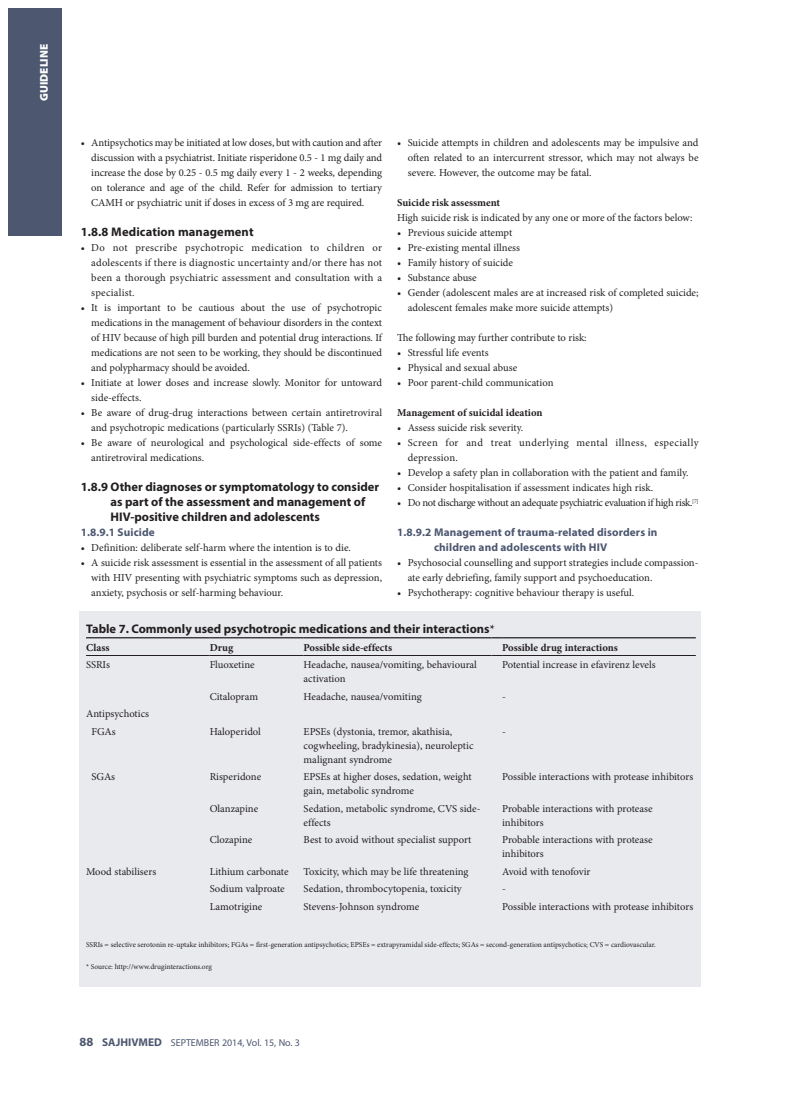
<style>
.page{position:relative;width:797px;height:1105px;background:#fff}
.page>*{position:absolute;margin:0;border:0;box-sizing:border-box;transform-origin:0 0}
.t1{font:700 12.5px/15px "Myriad Pro";color:#231f20}
.t2{font:700 11.25px/15px "Myriad Pro";letter-spacing:.01em;color:#4d5770}
.t3{font:900 11.25px "Myriad Pro";color:#fff}
.t4{font:10.62px/15px "Minion Pro";color:#231f20}
.t5{font:700 10.62px "Minion Pro";color:#231f20}
.t6{font:10.62px "Minion Pro";letter-spacing:-.03em;color:#231f20}
.t7{font:10.62px/15px "Minion Pro";letter-spacing:.03em;color:#231f20}
.t8{font:10px "Myriad Pro";color:#4d5770}
.t9{font:7.5px "Minion Pro";color:#231f20}
.s1{font-family:"Minion Pro"}
.s2{font-weight:700;font-size:12.5px}
.s3{font-weight:700;font-size:11.25px}
</style>
<div class="page">
<div style="left:9px;top:9px;width:53px;height:227px;background:#4d5770"></div>
<div style="left:79px;top:611px;width:621px;height:375px;background:#e9eaee"></div>
<hr style="left:86px;top:637px;width:124px;height:1px;background:#231f20">
<hr style="left:210px;top:637px;width:83px;height:1px;background:#231f20">
<hr style="left:304px;top:637px;width:187px;height:1px;background:#231f20">
<hr style="left:502px;top:637px;width:193px;height:1px;background:#231f20">
<hr style="left:86px;top:655px;width:124px;height:1px;background:#231f20">
<hr style="left:210px;top:655px;width:83px;height:1px;background:#231f20">
<hr style="left:304px;top:655px;width:187px;height:1px;background:#231f20">
<hr style="left:502px;top:655px;width:193px;height:1px;background:#231f20">
<p class="t3" style="left:38px;top:101px;width:58px;rotate:-90deg">GUIDELINE</p>
<p class="t4" style="left:91px;top:135px;width:292px;text-align:justify;text-indent:-11px">• Antipsychotics may be initiated at low doses, but with caution and after discussion with a psychiatrist. Initiate risperidone 0.5 - 1 mg daily and increase the dose by 0.25 - 0.5 mg daily every 1 - 2 weeks, depending on tolerance and age of the child. Refer for admission to tertiary CAMH or psychiatric unit if doses in excess of 3 mg are required.</p>
<p class="t1" style="left:81px;top:224px;width:174px">1.8.8 Medication management</p>
<p class="t4" style="left:91px;top:240px;width:292px;text-align:justify;text-indent:-11px">• Do not prescribe psychotropic medication to children or adolescents if there is diagnostic uncertainty and/or there has not been a thorough psychiatric assessment and consultation with a specialist.</p>
<p class="t4" style="left:91px;top:300px;width:292px;text-align:justify;text-indent:-11px">• It is important to be cautious about the use of psychotropic medications in the management of behaviour disorders in the context of HIV because of high pill burden and potential drug interactions. If medications are not seen to be working, they should be discontinued and polypharmacy should be avoided.</p>
<p class="t4" style="left:91px;top:375px;width:292px;text-indent:-11px">• Initiate at lower doses and increase slowly. Monitor for untoward side-effects.</p>
<p class="t4" style="left:91px;top:405px;width:292px;text-indent:-11px">• Be aware of drug-drug interactions between certain antiretroviral and psychotropic medications (particularly SSRIs) (Table 7).</p>
<p class="t4" style="left:91px;top:435px;width:292px;text-indent:-11px">• Be aware of neurological and psychological side-effects of some antiretroviral medications.</p>
<p class="t1" style="left:110px;top:479px;width:270px;text-indent:-30px">1.8.9 Other diagnoses or symptomatology to consider as part of the assessment and management of<br>HIV-positive children and adolescents</p>
<p class="t2" style="left:81px;top:525px;width:76px">1.8.9.1 Suicide</p>
<p class="t4" style="left:81px;top:540px;width:272px">• Definition: deliberate self-harm where the intention is to die.</p>
<p class="t4" style="left:91px;top:555px;width:292px;text-align:justify;text-indent:-11px">• A suicide risk assessment is essential in the assessment of all patients with HIV presenting with psychiatric symptoms such as depression, anxiety, psychosis or self-harming behaviour.</p>
<p class="t4" style="left:408px;top:135px;width:292px;text-align:justify;text-indent:-11px">• Suicide attempts in children and adolescents may be impulsive and often related to an intercurrent stressor, which may not always be severe. However, the outcome may be fatal.</p>
<p class="t5" style="left:397px;top:195px;width:105px">Suicide risk assessment</p>
<p class="t4" style="left:397px;top:210px;width:297px">High suicide risk is indicated by any one or more of the factors below:</p>
<p class="t4" style="left:397px;top:225px;width:117px">• Previous suicide attempt</p>
<p class="t4" style="left:397px;top:240px;width:124px">• Pre-existing mental illness</p>
<p class="t4" style="left:397px;top:255px;width:117px">• Family history of suicide</p>
<p class="t4" style="left:397px;top:270px;width:81px">• Substance abuse</p>
<p class="t4" style="left:408px;top:285px;width:292px;text-indent:-11px">• Gender (adolescent males are at increased risk of completed suicide; adolescent females make more suicide attempts)</p>
<p class="t4" style="left:397px;top:330px;width:191px">The following may further contribute to risk:</p>
<p class="t4" style="left:397px;top:345px;width:93px">• Stressful life events</p>
<p class="t4" style="left:397px;top:360px;width:122px">• Physical and sexual abuse</p>
<p class="t4" style="left:397px;top:375px;width:158px">• Poor parent-child communication</p>
<p class="t5" style="left:397px;top:405px;width:147px">Management of suicidal ideation</p>
<p class="t4" style="left:397px;top:420px;width:128px">• Assess suicide risk severity.</p>
<p class="t7" style="left:408px;top:435px;width:292px;text-indent:-11px">• Screen for and treat underlying mental illness, especially depression.</p>
<p class="t4" style="left:397px;top:465px;width:293px">• Develop a safety plan in collaboration with the patient and family.</p>
<p class="t4" style="left:397px;top:480px;width:257px">• Consider hospitalisation if assessment indicates high risk.</p>
<p class="t6" style="left:397px;top:496px;width:303px">• Do not discharge without an adequate psychiatric evaluation if high risk.<sup>[7]</sup></p>
<p class="t2" style="left:434px;top:525px;width:225px;text-indent:-37px">1.8.9.2 Management of trauma-related disorders in children and adolescents with HIV</p>
<p class="t4" style="left:408px;top:555px;width:291px;text-indent:-11px">• Psychosocial counselling and support strategies include compassion&shy;ate early debriefing, family support and psychoeducation.</p>
<p class="t4" style="left:397px;top:585px;width:239px">• Psychotherapy: cognitive behaviour therapy is useful.</p>
<p class="t1" style="left:86px;top:621px;width:410px">Table 7. Commonly used psychotropic medications and their interactions<span class="s1">*</span></p>
<p class="t5" style="left:86px;top:640px;width:25px">Class</p>
<p class="t5" style="left:210px;top:640px;width:25px">Drug</p>
<p class="t5" style="left:304px;top:640px;width:90px">Possible side-effects</p>
<p class="t5" style="left:502px;top:640px;width:117px">Possible drug interactions</p>
<p class="t4" style="left:86px;top:657px;width:25px">SSRIs</p>
<p class="t4" style="left:210px;top:657px;width:46px">Fluoxetine</p>
<p class="t4" style="left:303px;top:658px;width:175px;line-height:13.8px">Headache, nausea/vomiting, behavioural activation</p>
<p class="t4" style="left:502px;top:657px;width:155px">Potential increase in efavirenz levels</p>
<p class="t4" style="left:210px;top:689px;width:50px">Citalopram</p>
<p class="t4" style="left:303px;top:689px;width:120px">Headache, nausea/vomiting</p>
<p class="t4" style="left:502px;top:689px;width:5px">-</p>
<p class="t4" style="left:91px;top:705px;width:59px;line-height:17.8px;text-indent:-5px">Antipsychotics<br>FGAs</p>
<p class="t4" style="left:210px;top:724px;width:53px">Haloperidol</p>
<p class="t4" style="left:303px;top:725px;width:171px;line-height:13.8px">EPSEs (dystonia, tremor, akathisia, cogwheeling, bradykinesia), neuroleptic malignant syndrome</p>
<p class="t4" style="left:502px;top:724px;width:5px">-</p>
<p class="t4" style="left:91px;top:769px;width:25px">SGAs</p>
<p class="t4" style="left:210px;top:769px;width:53px">Risperidone</p>
<p class="t4" style="left:303px;top:770px;width:170px;line-height:13.8px">EPSEs at higher doses, sedation, weight gain, metabolic syndrome</p>
<p class="t4" style="left:502px;top:769px;width:193px">Possible interactions with protease inhibitors</p>
<p class="t4" style="left:210px;top:801px;width:50px">Olanzapine</p>
<p class="t4" style="left:303px;top:802px;width:178px;line-height:13.8px">Sedation, metabolic syndrome, CVS side&shy;effects</p>
<p class="t4" style="left:502px;top:802px;width:152px;line-height:13.8px">Probable interactions with protease inhibitors</p>
<p class="t4" style="left:210px;top:832px;width:44px">Clozapine</p>
<p class="t4" style="left:303px;top:832px;width:169px">Best to avoid without specialist support</p>
<p class="t4" style="left:502px;top:833px;width:152px;line-height:13.8px">Probable interactions with protease inhibitors</p>
<p class="t4" style="left:86px;top:864px;width:72px">Mood stabilisers</p>
<p class="t4" style="left:210px;top:864px;width:80px">Lithium carbonate</p>
<p class="t4" style="left:303px;top:864px;width:166px">Toxicity, which may be life threatening</p>
<p class="t4" style="left:502px;top:864px;width:90px">Avoid with tenofovir</p>
<p class="t4" style="left:210px;top:882px;width:77px">Sodium valproate</p>
<p class="t4" style="left:303px;top:882px;width:160px">Sedation, thrombocytopenia, toxicity</p>
<p class="t4" style="left:502px;top:882px;width:5px">-</p>
<p class="t4" style="left:210px;top:899px;width:54px">Lamotrigine</p>
<p class="t4" style="left:303px;top:899px;width:117px">Stevens-Johnson syndrome</p>
<p class="t4" style="left:502px;top:899px;width:193px">Possible interactions with protease inhibitors</p>
<p class="t9" style="left:86px;top:940px;width:571px">SSRIs = selective serotonin re-uptake inhibitors; FGAs = first-generation antipsychotics; EPSEs = extrapyramidal side-effects; SGAs = second-generation antipsychotics; CVS = cardiovascular.</p>
<p class="t9" style="left:86px;top:962px;width:127px">* Source: http://www.druginteractions.org</p>
<p class="t8" style="left:79px;top:1036px;width:222px"><span class="s2">88</span> <span class="s3">SAJHIVMED</span> SEPTEMBER 2014, Vol. 15, No. 3</p>
</div>
